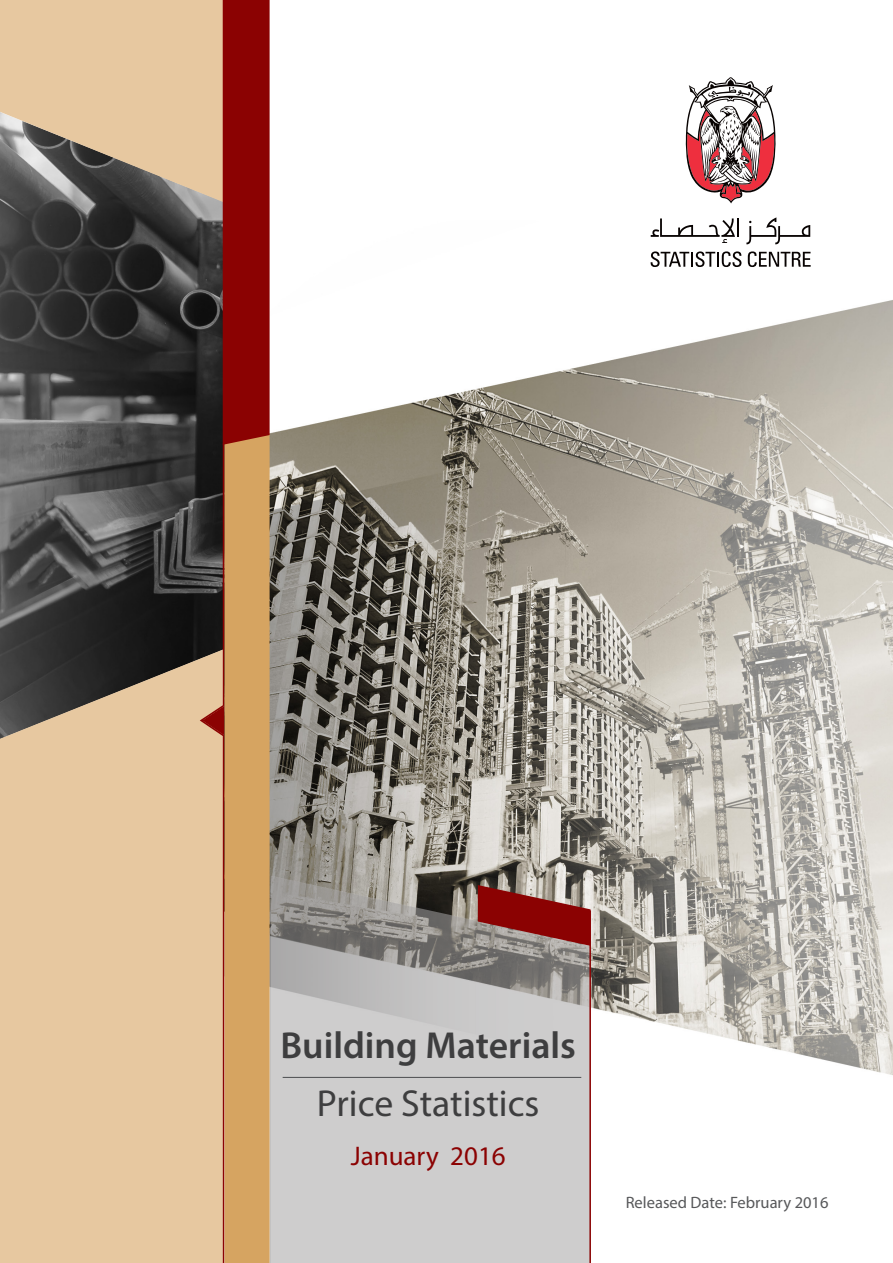
<style>
.page{position:relative;width:893px;height:1263px;background:#fff}
.page>*{position:absolute;margin:0;border:0;box-sizing:border-box;transform-origin:0 0}
.t1{font:600 37.65px "Myriad Pro";color:#3e3e3f}
.t2{font:37.65px "Myriad Pro";color:#3e3e3f}
.t3{font:27px "Myriad Pro";color:#8b0202}
.t4{font:16.5px "Myriad Pro";color:#57585a}
</style>
<div class="page">
<img style="left:270px;top:203px;width:623px;height:872px">
<svg style="left:651px;top:251px;width:90px;height:16px"></svg>
<svg style="left:748px;top:251px;width:63px;height:16px"></svg>
<svg style="left:651px;top:218px;width:87px;height:25px"></svg>
<svg style="left:746px;top:217px;width:64px;height:27px"></svg>
<svg style="left:685px;top:77px;width:91px;height:126px"></svg>
<svg style="left:0;top:0;width:270px;height:1263px;background:#a4886e"></svg>
<svg style="left:270px;top:875px;width:321px;height:388px;background:#bdbcbb"></svg>
<hr style="left:283px;top:1077px;width:298px;height:1px;background:#57585a">
<svg style="left:478px;top:885px;width:112px;height:61px;background:#96423f"></svg>
<hr style="left:589px;top:910px;width:2px;height:353px;background:#8b0202">
<p class="t1" style="left:281px;top:1021px;width:297px">Building Materials</p>
<p class="t2" style="left:317px;top:1080px;width:224px">Price Statistics</p>
<p class="t3" style="left:351px;top:1139px;width:156px">January 2016</p>
<p class="t4" style="left:626px;top:1193px;width:204px">Released Date: February 2016</p>
</div>
